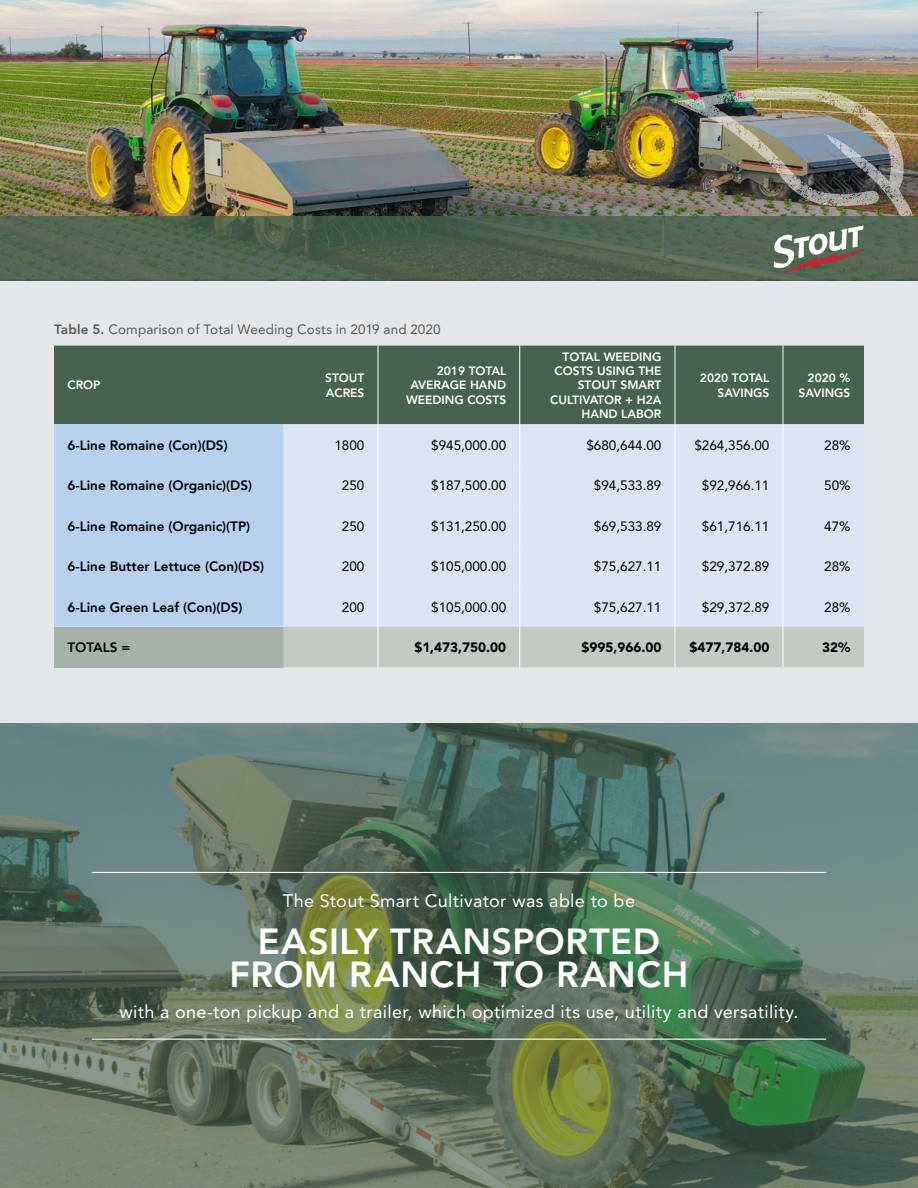
<style>
.page{position:relative;width:918px;height:1188px;background:#fff}
.page>*{position:absolute;margin:0;border:0;box-sizing:border-box;transform-origin:0 0}
.t1{font:800 36px/33px "Avenir LT Pro";letter-spacing:.015em;color:#fff;text-align:center}
.t2{font:18px "Avenir LT Pro";letter-spacing:.02em;color:#fff}
.t3{font:13.5px "Avenir LT Pro";color:#000}
.t4{font:800 13.5px "Avenir LT Pro";color:#000}
.t5{font:13.5px "Avenir LT Pro";letter-spacing:.01em;color:#58595b}
.t6{font:900 13.5px "Avenir LT Pro";color:#000}
.t7{font:800 12px/14.4px "Avenir LT Pro";color:#fff;text-align:right}
.s1{font-weight:800}
</style>
<div class="page">
<img style="left:0;top:0;width:918px;height:216px">
<svg style="left:1px;top:216px;width:917px;height:64px;background:#4e644f"></svg>
<img style="left:674px;top:87px;width:244px;height:129px">
<img style="left:772px;top:221px;width:92px;height:54px">
<hr style="left:0;top:216px;width:1px;height:64px;background:#45634f">
<div style="left:0;top:280px;width:918px;height:713px;background:#e4e7e9"></div>
<div style="left:54px;top:346px;width:810px;height:78px;background:#45634f"></div>
<div style="left:54px;top:424px;width:230px;height:203px;background:#b7d1ed"></div>
<div style="left:284px;top:424px;width:580px;height:203px;background:#d9e5f5"></div>
<div style="left:54px;top:627px;width:230px;height:40px;background:#a5b2a8"></div>
<div style="left:284px;top:627px;width:580px;height:40px;background:#c2cac3"></div>
<hr style="left:378px;top:346px;width:1px;height:78px;background:#fff">
<hr style="left:378px;top:424px;width:1px;height:41px;background:#fff">
<hr style="left:378px;top:465px;width:1px;height:40px;background:#fff">
<hr style="left:378px;top:505px;width:1px;height:41px;background:#fff">
<hr style="left:378px;top:546px;width:1px;height:40px;background:#fff">
<hr style="left:378px;top:586px;width:1px;height:41px;background:#fff">
<hr style="left:378px;top:627px;width:1px;height:40px;background:#fff">
<hr style="left:519px;top:346px;width:1px;height:78px;background:#fff">
<hr style="left:519px;top:424px;width:1px;height:41px;background:#fff">
<hr style="left:519px;top:465px;width:1px;height:40px;background:#fff">
<hr style="left:519px;top:505px;width:1px;height:41px;background:#fff">
<hr style="left:519px;top:546px;width:1px;height:40px;background:#fff">
<hr style="left:519px;top:586px;width:1px;height:41px;background:#fff">
<hr style="left:519px;top:627px;width:1px;height:40px;background:#fff">
<hr style="left:675px;top:346px;width:1px;height:78px;background:#fff">
<hr style="left:783px;top:346px;width:1px;height:78px;background:#fff">
<hr style="left:675px;top:424px;width:1px;height:41px;background:#fff">
<hr style="left:783px;top:424px;width:1px;height:41px;background:#fff">
<hr style="left:675px;top:465px;width:1px;height:40px;background:#fff">
<hr style="left:783px;top:465px;width:1px;height:40px;background:#fff">
<hr style="left:675px;top:505px;width:1px;height:41px;background:#fff">
<hr style="left:783px;top:505px;width:1px;height:41px;background:#fff">
<hr style="left:675px;top:546px;width:1px;height:40px;background:#fff">
<hr style="left:783px;top:546px;width:1px;height:40px;background:#fff">
<hr style="left:675px;top:586px;width:1px;height:41px;background:#fff">
<hr style="left:783px;top:586px;width:1px;height:41px;background:#fff">
<hr style="left:675px;top:627px;width:1px;height:40px;background:#fff">
<hr style="left:783px;top:627px;width:1px;height:40px;background:#fff">
<img style="left:0;top:724px;width:918px;height:464px">
<hr style="left:92px;top:872px;width:734px;height:1px;background:#fff">
<hr style="left:92px;top:1039px;width:734px;height:1px;background:#fff">
<p class="t5" style="left:54px;top:321px;width:388px"><span class="s1">Table 5.</span> Comparison of Total Weeding Costs in 2019 and 2020</p>
<p class="t7" style="left:68px;top:378px;width:35px">CROP</p>
<p class="t7" style="left:325px;top:371px;width:41px;text-align:left">STOUT<br>ACRES</p>
<p class="t7" style="left:406px;top:364px;width:102px">2019 TOTAL<br>AVERAGE HAND<br>WEEDING COSTS</p>
<p class="t7" style="left:550px;top:349px;width:113px">TOTAL WEEDING<br>COSTS USING THE<br>STOUT SMART<br>CULTIVATOR + H2A<br>HAND LABOR</p>
<p class="t7" style="left:700px;top:371px;width:71px">2020 TOTAL<br>SAVINGS</p>
<p class="t7" style="left:799px;top:371px;width:53px">2020 %<br>SAVINGS</p>
<p class="t4" style="left:68px;top:437px;width:162px">6-Line Romaine (Con)(DS)</p>
<p class="t3" style="left:334px;top:437px;width:32px">1800</p>
<p class="t3" style="left:431px;top:437px;width:77px">$945,000.00</p>
<p class="t3" style="left:586px;top:437px;width:77px">$680,644.00</p>
<p class="t3" style="left:694px;top:437px;width:77px">$264,356.00</p>
<p class="t3" style="left:824px;top:437px;width:28px">28%</p>
<p class="t4" style="left:68px;top:477px;width:186px">6-Line Romaine (Organic)(DS)</p>
<p class="t3" style="left:342px;top:477px;width:24px">250</p>
<p class="t3" style="left:431px;top:477px;width:77px">$187,500.00</p>
<p class="t3" style="left:594px;top:477px;width:69px">$94,533.89</p>
<p class="t3" style="left:702px;top:477px;width:69px">$92,966.11</p>
<p class="t3" style="left:824px;top:477px;width:28px">50%</p>
<p class="t4" style="left:68px;top:518px;width:184px">6-Line Romaine (Organic)(TP)</p>
<p class="t3" style="left:342px;top:518px;width:24px">250</p>
<p class="t3" style="left:431px;top:518px;width:77px">$131,250.00</p>
<p class="t3" style="left:594px;top:518px;width:69px">$69,533.89</p>
<p class="t3" style="left:702px;top:518px;width:69px">$61,716.11</p>
<p class="t3" style="left:824px;top:518px;width:28px">47%</p>
<p class="t4" style="left:68px;top:558px;width:198px">6-Line Butter Lettuce (Con)(DS)</p>
<p class="t3" style="left:342px;top:558px;width:24px">200</p>
<p class="t3" style="left:431px;top:558px;width:77px">$105,000.00</p>
<p class="t3" style="left:594px;top:558px;width:69px">$75,627.11</p>
<p class="t3" style="left:702px;top:558px;width:69px">$29,372.89</p>
<p class="t3" style="left:824px;top:558px;width:28px">28%</p>
<p class="t4" style="left:68px;top:599px;width:176px">6-Line Green Leaf (Con)(DS)</p>
<p class="t3" style="left:342px;top:599px;width:24px">200</p>
<p class="t3" style="left:431px;top:599px;width:77px">$105,000.00</p>
<p class="t3" style="left:594px;top:599px;width:69px">$75,627.11</p>
<p class="t3" style="left:702px;top:599px;width:69px">$29,372.89</p>
<p class="t3" style="left:824px;top:599px;width:28px">28%</p>
<p class="t4" style="left:68px;top:639px;width:64px">TOTALS =</p>
<p class="t6" style="left:414px;top:639px;width:93px">$1,473,750.00</p>
<p class="t6" style="left:582px;top:639px;width:81px">$995,966.00</p>
<p class="t6" style="left:690px;top:639px;width:81px">$477,784.00</p>
<p class="t6" style="left:822px;top:639px;width:30px">32%</p>
<h2 class="t2" style="left:283px;top:890px;width:354px">The Stout Smart Cultivator was able to be</h2>
<h1 class="t1" style="left:230px;top:925px;width:460px">EASILY TRANSPORTED<br>FROM RANCH TO RANCH</h1>
<h2 class="t2" style="left:119px;top:1001px;width:681px">with a one-ton pickup and a trailer, which optimized its use, utility and versatility.</h2>
</div>
